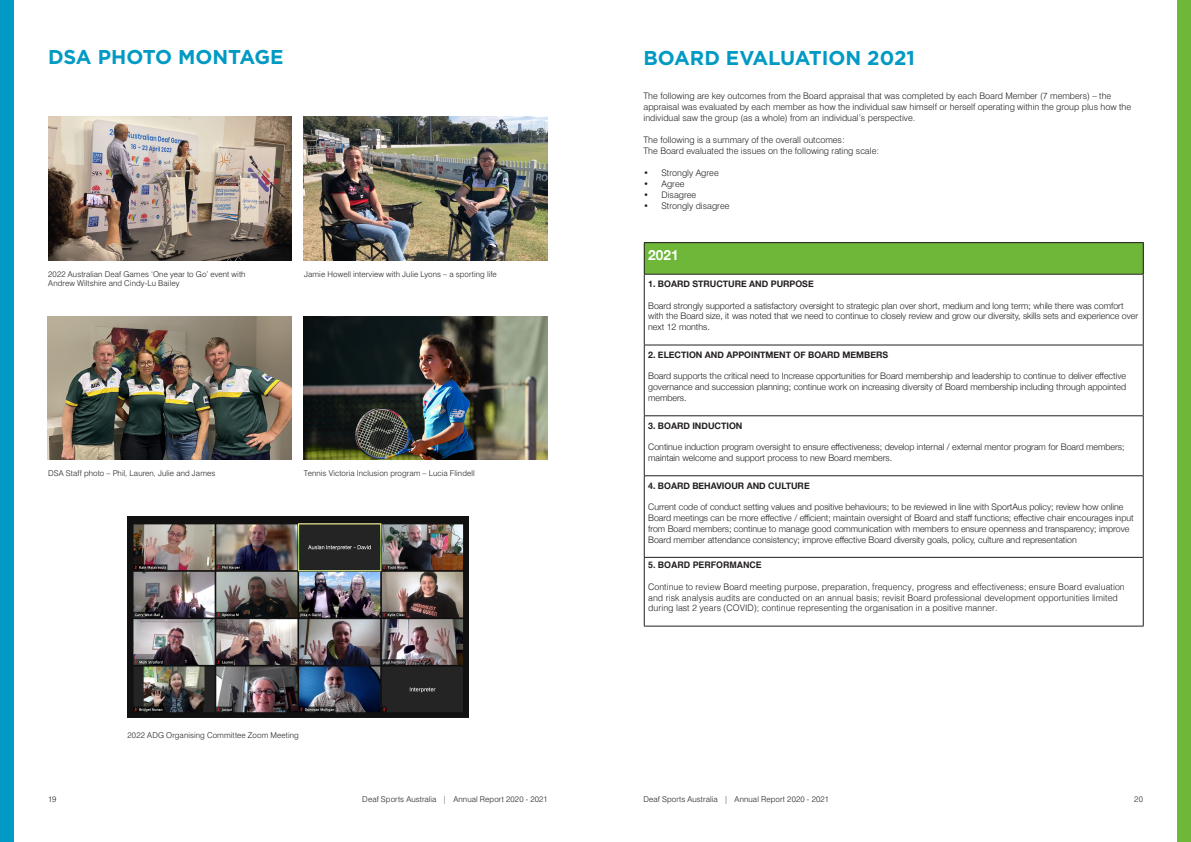
<style>
.page{position:relative;width:1191px;height:842px;background:#fff}
.page>*{position:absolute;margin:0;border:0;box-sizing:border-box;transform-origin:0 0}
.t1{font:700 20px "Gotham";color:#009ac4}
.t2{font:700 14px "Helvetica Neue";color:#fff}
.t3{font:300 9px/10.8px "Helvetica Neue";color:#231f20}
.Paragraph_Style_1{font:300 9px/11px "Swiss 721 BT";color:#231f20}
.t4{font:300 9px/10.8px "Helvetica";color:#231f20}
.t5{font:700 9px "Helvetica Neue";color:#231f20}
.t6{font:700 9px "Helvetica";color:#231f20}
.t7{font:300 8px/9.6px "Swiss 721 BT";letter-spacing:.015em;color:#231f20}
</style>
<div class="page">
<div style="left:0;top:0;width:14px;height:842px;background:#009ac4"></div>
<div style="left:1176px;top:0;width:15px;height:842px;background:#6eb739"></div>
<div style="left:644px;top:243px;width:499px;height:31px;background:#6eb739"></div>
<hr style="left:644px;top:242px;width:499px;height:1px;background:#231f20">
<hr style="left:644px;top:243px;width:1px;height:31px;background:#231f20">
<hr style="left:1143px;top:243px;width:1px;height:31px;background:#231f20">
<hr style="left:644px;top:274px;width:499px;height:1px;background:#231f20">
<hr style="left:644px;top:274px;width:1px;height:71px;background:#231f20">
<hr style="left:1143px;top:274px;width:1px;height:71px;background:#231f20">
<hr style="left:644px;top:345px;width:499px;height:1px;background:#231f20">
<hr style="left:644px;top:345px;width:1px;height:70px;background:#231f20">
<hr style="left:1143px;top:345px;width:1px;height:70px;background:#231f20">
<hr style="left:644px;top:415px;width:499px;height:1px;background:#231f20">
<hr style="left:644px;top:416px;width:1px;height:59px;background:#231f20">
<hr style="left:1143px;top:416px;width:1px;height:59px;background:#231f20">
<hr style="left:644px;top:475px;width:499px;height:1px;background:#231f20">
<hr style="left:644px;top:476px;width:1px;height:81px;background:#231f20">
<hr style="left:1143px;top:476px;width:1px;height:81px;background:#231f20">
<hr style="left:644px;top:557px;width:499px;height:1px;background:#231f20">
<hr style="left:644px;top:558px;width:1px;height:68px;background:#231f20">
<hr style="left:1143px;top:558px;width:1px;height:68px;background:#231f20">
<hr style="left:644px;top:626px;width:499px;height:1px;background:#231f20">
<img style="left:48px;top:116px;width:243px;height:144px">
<img style="left:304px;top:116px;width:243px;height:144px">
<img style="left:48px;top:316px;width:243px;height:144px">
<img style="left:304px;top:316px;width:243px;height:144px">
<img style="left:127px;top:516px;width:341px;height:201px">
<p class="t1" style="left:48px;top:45px;width:237px">DSA PHOTO MONTAGE</p>
<p class="t1" style="left:643px;top:46px;width:273px">BOARD EVALUATION 2021</p>
<p class="Paragraph_Style_1" style="left:643px;top:91px;width:489px">The following are key outcomes from the Board appraisal that was completed by each Board Member (7 members) – the appraisal was evaluated by each member as how the individual saw himself or herself operating within the group plus how the individual saw the group (as a whole) from an individual’s perspective.</p>
<p class="Paragraph_Style_1" style="left:643px;top:135px;width:203px">The following is a summary of the overall outcomes:</p>
<p class="Paragraph_Style_1" style="left:643px;top:146px;width:237px">The Board evaluated the issues on the following rating scale:</p>
<p class="Paragraph_Style_1" style="left:643px;top:168px;width:77px">• Strongly Agree</p>
<p class="Paragraph_Style_1" style="left:643px;top:179px;width:43px">• Agree</p>
<p class="Paragraph_Style_1" style="left:643px;top:190px;width:54px">• Disagree</p>
<p class="Paragraph_Style_1" style="left:643px;top:201px;width:88px">• Strongly disagree</p>
<p class="t2" style="left:648px;top:244px;width:32px">2021</p>
<p class="t5" style="left:648px;top:277px;width:167px">1. BOARD STRUCTURE AND PURPOSE</p>
<p class="t3" style="left:648px;top:299px;width:491px">Board strongly supported a satisfactory oversight to strategic plan over short, medium and long term; while there was comfort with the Board size, it was noted that we need to continue to closely review and grow our diversity, skills sets and experience over next 12 months.</p>
<p class="t5" style="left:648px;top:347px;width:241px">2. ELECTION AND APPOINTMENT OF BOARD MEMBERS</p>
<p class="t3" style="left:648px;top:370px;width:479px;text-align:justify">Board supports the critical need to Increase opportunities for Board membership and leadership to continue to deliver effective governance and succession planning; continue work on increasing diversity of Board membership including through appointed members.</p>
<p class="t5" style="left:648px;top:418px;width:96px">3. BOARD INDUCTION</p>
<p class="t3" style="left:648px;top:441px;width:478px">Continue induction program oversight to ensure effectiveness; develop internal / external mentor program for Board members; maintain welcome and support process to new Board members.</p>
<p class="t5" style="left:648px;top:478px;width:163px">4. BOARD BEHAVIOUR AND CULTURE</p>
<p class="t3" style="left:648px;top:501px;width:487px">Current code of conduct setting values and positive behaviours; to be reviewed in line with SportAus policy; review how online Board meetings can be more effective / efficient; maintain oversight of Board and staff functions; effective chair encourages input from Board members; continue to manage good communication with members to ensure openness and transparency; improve Board member attendance consistency; improve effective Board diversity goals, policy, culture and representation</p>
<p class="t6" style="left:648px;top:558px;width:115px">5. BOARD PERFORMANCE</p>
<p class="t4" style="left:648px;top:580px;width:478px">Continue to review Board meeting purpose, preparation, frequency, progress and effectiveness; ensure Board evaluation and risk analysis audits are conducted on an annual basis; revisit Board professional development opportunities limited during last 2 years (COVID); continue representing the organisation in a positive manner.</p>
<p class="t7" style="left:48px;top:269px;width:199px">2022 Australian Deaf Games ‘One year to Go’ event with<br>Andrew Wiltshire and Cindy-Lu Bailey</p>
<p class="t7" style="left:304px;top:269px;width:194px">Jamie Howell interview with Julie Lyons – a sporting life</p>
<p class="t7" style="left:48px;top:469px;width:169px">DSA Staff photo – Phil, Lauren, Julie and James</p>
<p class="t7" style="left:304px;top:469px;width:172px">Tennis Victoria Inclusion program – Lucia Flindell</p>
<p class="t7" style="left:127px;top:730px;width:173px">2022 ADG Organising Committee Zoom Meeting</p>
<p class="t7" style="left:48px;top:794px;width:10px">19</p>
<p class="t7" style="left:362px;top:794px;width:187px">Deaf Sports Australia | Annual Report 2020 - 2021</p>
<p class="t7" style="left:643px;top:794px;width:187px">Deaf Sports Australia | Annual Report 2020 - 2021</p>
<p class="t7" style="left:1134px;top:794px;width:10px">20</p>
</div>
